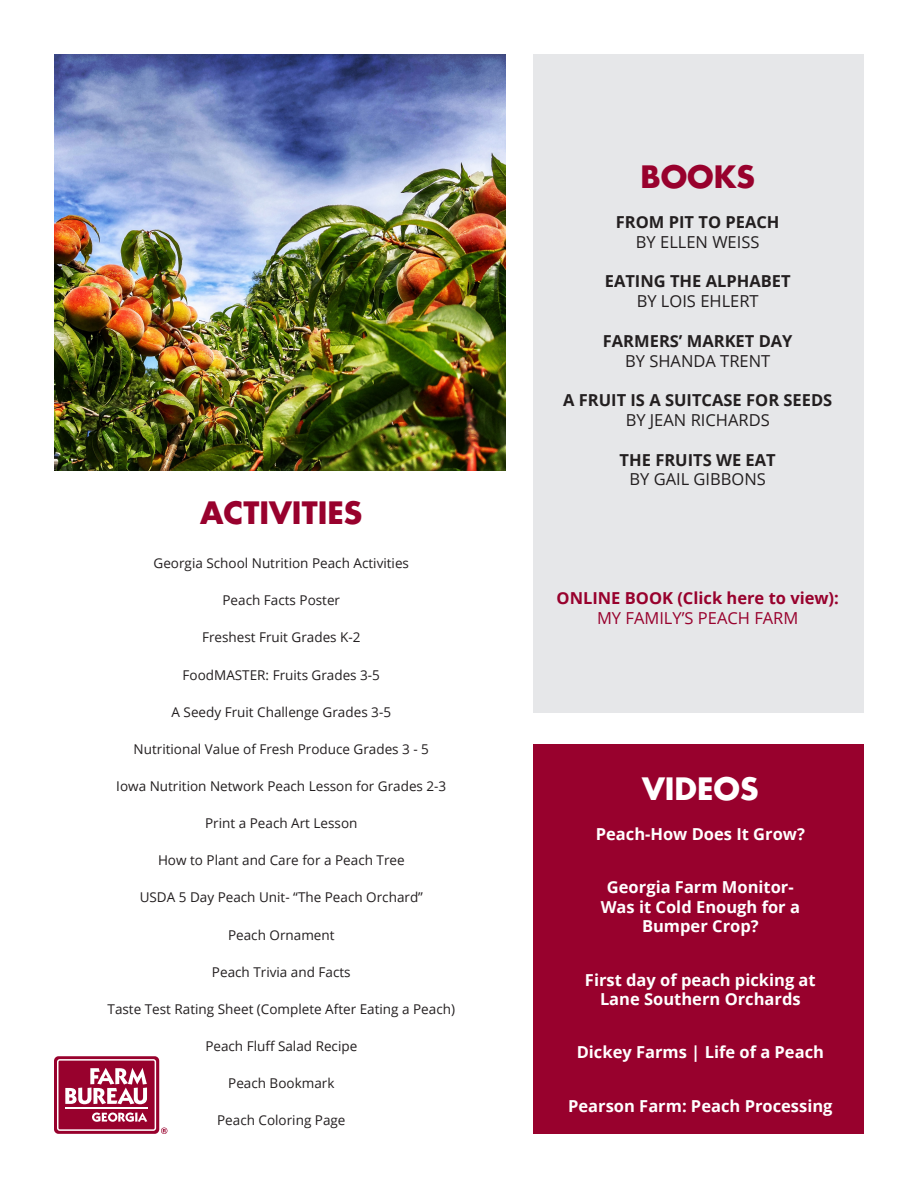
<style>
.page{position:relative;width:918px;height:1188px;background:#fff}
.page>*{position:absolute;margin:0;border:0;box-sizing:border-box;transform-origin:0 0}
.t1{font:700 30px "Futura LT Pro";color:#98012d}
.t2{font:700 30px "Futura LT Pro";color:#fff}
.t3{font:700 16.5px/19.5px "Open Sans";color:#fff;text-align:center}
.t4{font:700 16.5px/19.8px "Open Sans";color:#231f20;text-align:center}
.t5{font:700 16.5px/19.8px "Open Sans";color:#98012d;text-align:center}
.t6{font:13.5px "Open Sans";color:#231f20}
.s1{font-weight:400}
</style>
<div class="page">
<div style="left:534px;top:54px;width:330px;height:659px;background:#e6e7e9"></div>
<div style="left:534px;top:744px;width:330px;height:390px;background:#98012d"></div>
<img style="left:54px;top:54px;width:451px;height:417px">
<div style="left:54px;top:1056px;width:105px;height:78px;background:#98012d;border-radius:5px"></div>
<svg style="left:57px;top:1059px;width:110px;height:75px"></svg>
<p class="t1" style="left:200px;top:490px;width:164px">ACTIVITIES</p>
<p class="t6" style="left:154px;top:554px;width:257px">Georgia School Nutrition Peach Activities</p>
<p class="t6" style="left:223px;top:591px;width:119px">Peach Facts Poster</p>
<p class="t6" style="left:202px;top:628px;width:160px">Freshest Fruit Grades K-2</p>
<p class="t6" style="left:183px;top:665px;width:199px">FoodMASTER: Fruits Grades 3-5</p>
<p class="t6" style="left:172px;top:703px;width:221px">A Seedy Fruit Challenge Grades 3-5</p>
<p class="t6" style="left:134px;top:740px;width:297px">Nutritional Value of Fresh Produce Grades 3 - 5</p>
<p class="t6" style="left:116px;top:777px;width:332px">Iowa Nutrition Network Peach Lesson for Grades 2-3</p>
<p class="t6" style="left:205px;top:814px;width:154px">Print a Peach Art Lesson</p>
<p class="t6" style="left:158px;top:851px;width:248px">How to Plant and Care for a Peach Tree</p>
<p class="t6" style="left:140px;top:888px;width:285px">USDA 5 Day Peach Unit- “The Peach Orchard”</p>
<p class="t6" style="left:228px;top:925px;width:108px">Peach Ornament</p>
<p class="t6" style="left:212px;top:963px;width:140px">Peach Trivia and Facts</p>
<p class="t6" style="left:108px;top:1000px;width:349px">Taste Test Rating Sheet (Complete After Eating a Peach)</p>
<p class="t6" style="left:205px;top:1037px;width:153px">Peach Fluff Salad Recipe</p>
<p class="t6" style="left:228px;top:1074px;width:108px">Peach Bookmark</p>
<p class="t6" style="left:217px;top:1111px;width:130px">Peach Coloring Page</p>
<p class="t1" style="left:640px;top:154px;width:116px">BOOKS</p>
<p class="t4" style="left:616px;top:212px;width:165px">FROM PIT TO PEACH<br><span class="s1">BY ELLEN WEISS</span></p>
<p class="t4" style="left:605px;top:271px;width:187px">EATING THE ALPHABET<br><span class="s1">BY LOIS EHLERT</span></p>
<p class="t4" style="left:603px;top:331px;width:191px">FARMERS’ MARKET DAY<br><span class="s1">BY SHANDA TRENT</span></p>
<p class="t4" style="left:563px;top:390px;width:271px">A FRUIT IS A SUITCASE FOR SEEDS<br><span class="s1">BY JEAN RICHARDS</span></p>
<p class="t4" style="left:620px;top:449px;width:158px">THE FRUITS WE EAT<br><span class="s1">BY GAIL GIBBONS</span></p>
<p class="t5" style="left:557px;top:588px;width:284px">ONLINE BOOK (Click here to view):<br><span class="s1">MY FAMILY’S PEACH FARM</span></p>
<p class="t2" style="left:642px;top:766px;width:118px">VIDEOS</p>
<p class="t3" style="left:596px;top:824px;width:211px">Peach-How Does It Grow?</p>
<p class="t3" style="left:601px;top:877px;width:201px">Georgia Farm Monitor-<br>Was it Cold Enough for a<br>Bumper Crop?</p>
<p class="t3" style="left:585px;top:969px;width:232px">First day of peach picking at<br>Lane Southern Orchards</p>
<p class="t3" style="left:577px;top:1042px;width:249px">Dickey Farms | Life of a Peach</p>
<p class="t3" style="left:568px;top:1095px;width:266px">Pearson Farm: Peach Processing</p>
</div>
